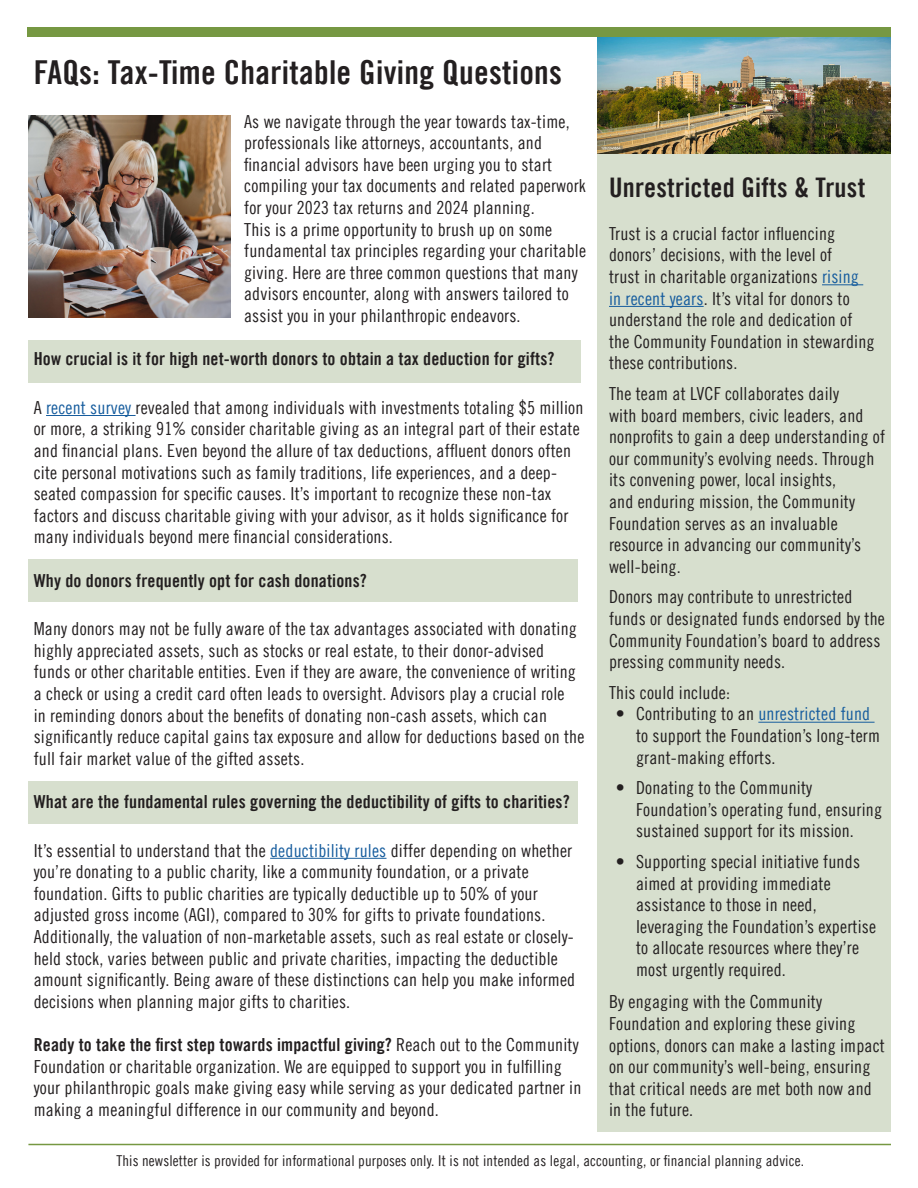
<style>
.page{position:relative;width:918px;height:1188px;background:#fff}
.page>*{position:absolute;margin:0;border:0;box-sizing:border-box;transform-origin:0 0}
.t1{font:33px "Trade Gothic LT Bold Cond Twenty";letter-spacing:.01em;color:#231f20}
.t2{font:27px "Trade Gothic LT Bold Cond Twenty";letter-spacing:.01em;color:#231f20}
.t3{font:18px/21.6px "Trade Gothic LT Cond Eighteen";letter-spacing:.01em;color:#231f20}
.t4{font:18px "Trade Gothic LT Bold Cond Twenty";letter-spacing:.01em;color:#231f20}
.t5{font:15px "Trade Gothic LT Cond Eighteen";letter-spacing:.01em;color:#231f20}
.s1{color:#175d9e}
.s2{font-family:"Trade Gothic LT Bold Cond Twenty"}
</style>
<div class="page">
<div style="left:597px;top:27px;width:294px;height:1105px;background:#d7dfce"></div>
<div style="left:28px;top:781px;width:550px;height:42px;background:#d7dfce"></div>
<div style="left:28px;top:559px;width:550px;height:43px;background:#d7dfce"></div>
<div style="left:28px;top:340px;width:552px;height:42px;background:#d7dfce"></div>
<hr style="left:28px;top:1144px;width:863px;height:1px;background:#769842">
<img style="left:28px;top:115px;width:203px;height:203px">
<hr style="left:822px;top:284px;width:41px;height:1px;background:#175d9e">
<hr style="left:609px;top:306px;width:95px;height:1px;background:#175d9e">
<hr style="left:758px;top:722px;width:117px;height:1px;background:#175d9e">
<hr style="left:46px;top:415px;width:90px;height:1px;background:#175d9e">
<hr style="left:270px;top:858px;width:117px;height:1px;background:#175d9e">
<img style="left:597px;top:37px;width:294px;height:116px">
<div style="left:27px;top:27px;width:864px;height:10px;background:#769842"></div>
<p class="t1" style="left:34px;top:52px;width:530px">FAQs: Tax-Time Charitable Giving Questions</p>
<p class="t3" style="left:244px;top:110px;width:344px">As we navigate through the year towards tax-time, professionals like attorneys, accountants, and financial advisors have been urging you to start compiling your tax documents and related paperwork for your 2023 tax returns and 2024 planning.<br>This is a prime opportunity to brush up on some fundamental tax principles regarding your charitable giving. Here are three common questions that many advisors encounter, along with answers tailored to assist you in your philanthropic endeavors.</p>
<p class="t4" style="left:34px;top:348px;width:522px">How crucial is it for high net-worth donors to obtain a tax deduction for gifts?</p>
<p class="t3" style="left:34px;top:396px;width:551px">A <span class="s1">recent survey</span> revealed that among individuals with investments totaling $5 million or more, a striking 91% consider charitable giving as an integral part of their estate and financial plans. Even beyond the allure of tax deductions, affluent donors often cite personal motivations such as family traditions, life experiences, and a deep&shy;seated compassion for specific causes. It’s important to recognize these non-tax factors and discuss charitable giving with your advisor, as it holds significance for many individuals beyond mere financial considerations.</p>
<p class="t4" style="left:34px;top:569px;width:335px">Why do donors frequently opt for cash donations?</p>
<p class="t3" style="left:34px;top:618px;width:552px">Many donors may not be fully aware of the tax advantages associated with donating highly appreciated assets, such as stocks or real estate, to their donor-advised funds or other charitable entities. Even if they are aware, the convenience of writing a check or using a credit card often leads to oversight. Advisors play a crucial role<br>in reminding donors about the benefits of donating non-cash assets, which can significantly reduce capital gains tax exposure and allow for deductions based on the full fair market value of the gifted assets.</p>
<p class="t4" style="left:34px;top:791px;width:538px">What are the fundamental rules governing the deductibility of gifts to charities?</p>
<p class="t3" style="left:34px;top:839px;width:543px">It’s essential to understand that the <span class="s1">deductibility rules</span> differ depending on whether you’re donating to a public charity, like a community foundation, or a private foundation. Gifts to public charities are typically deductible up to 50% of your adjusted gross income (AGI), compared to 30% for gifts to private foundations.<br>Additionally, the valuation of non-marketable assets, such as real estate or closely&shy;held stock, varies between public and private charities, impacting the deductible amount significantly. Being aware of these distinctions can help you make informed decisions when planning major gifts to charities.</p>
<p class="t3" style="left:34px;top:1033px;width:549px"><span class="s2">Ready to take the first step towards impactful giving?</span> Reach out to the Community Foundation or charitable organization. We are equipped to support you in fulfilling your philanthropic goals make giving easy while serving as your dedicated partner in making a meaningful difference in our community and beyond.</p>
<p class="t2" style="left:609px;top:171px;width:258px">Unrestricted Gifts &amp; Trust</p>
<p class="t3" style="left:609px;top:222px;width:267px">Trust is a crucial factor influencing donors’ decisions, with the level of<br>trust in charitable organizations <span class="s1">rising in recent years</span>. It’s vital for donors to understand the role and dedication of the Community Foundation in stewarding these contributions.</p>
<p class="t3" style="left:609px;top:383px;width:278px">The team at LVCF collaborates daily<br>with board members, civic leaders, and nonprofits to gain a deep understanding of our community’s evolving needs. Through its convening power, local insights,<br>and enduring mission, the Community Foundation serves as an invaluable resource in advancing our community’s well-being.</p>
<p class="t3" style="left:609px;top:586px;width:277px">Donors may contribute to unrestricted funds or designated funds endorsed by the Community Foundation’s board to address pressing community needs.</p>
<p class="t3" style="left:609px;top:681px;width:123px">This could include:</p>
<p class="t3" style="left:636px;top:703px;width:246px;text-indent:-20px">• Contributing to an <span class="s1">unrestricted fund </span>to support the Foundation’s long-term grant-making efforts.</p>
<p class="t3" style="left:636px;top:777px;width:248px;text-indent:-20px">• Donating to the Community<br>Foundation’s operating fund, ensuring sustained support for its mission.</p>
<p class="t3" style="left:636px;top:851px;width:242px;text-indent:-20px">• Supporting special initiative funds aimed at providing immediate assistance to those in need, leveraging the Foundation’s expertise to allocate resources where they’re most urgently required.</p>
<p class="t3" style="left:609px;top:991px;width:277px">By engaging with the Community Foundation and exploring these giving options, donors can make a lasting impact on our community’s well-being, ensuring that critical needs are met both now and in the future.</p>
<p class="t5" style="left:116px;top:1152px;width:689px">This newsletter is provided for informational purposes only. It is not intended as legal, accounting, or financial planning advice.</p>
</div>
